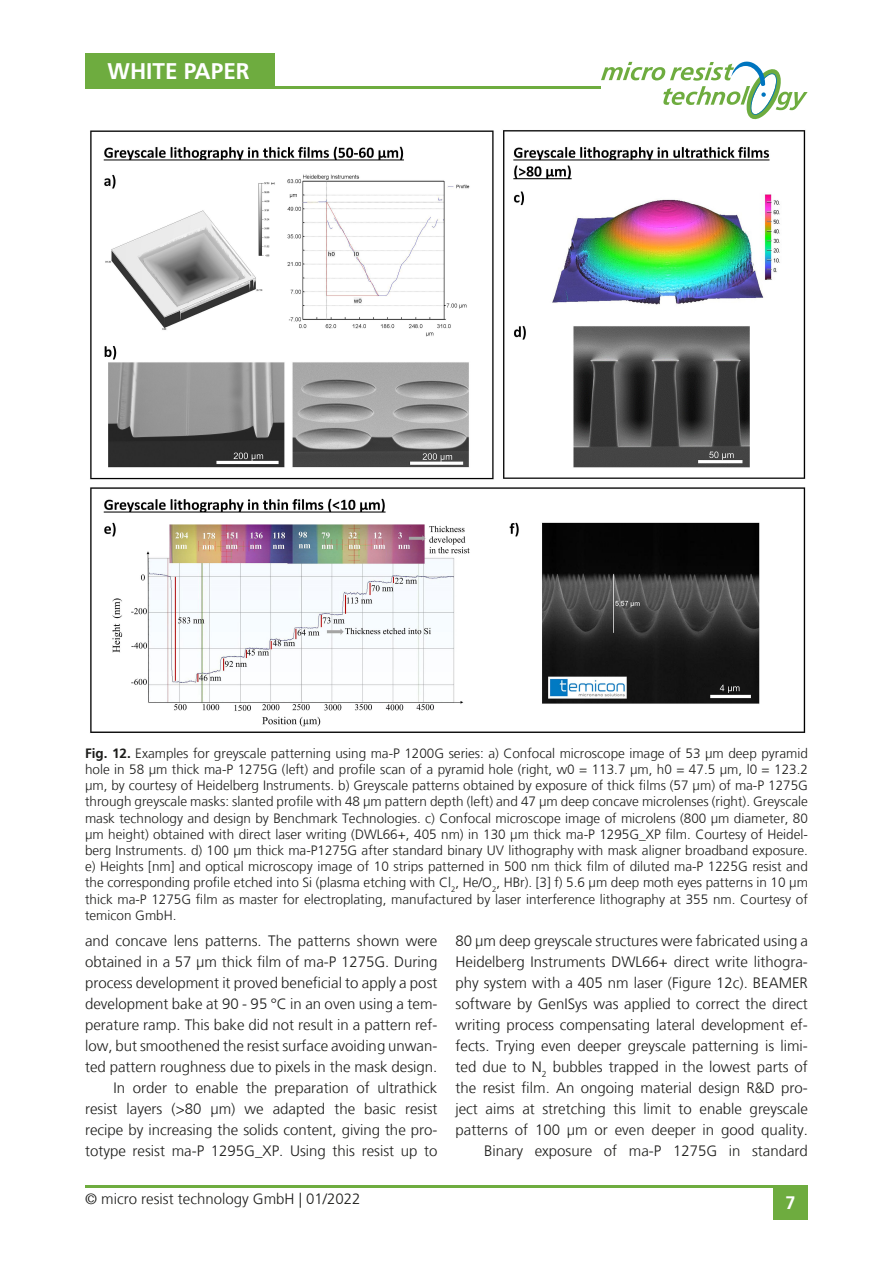
<style>
.page{position:relative;width:893px;height:1263px;background:#fff}
.page>*{position:absolute;margin:0;border:0;box-sizing:border-box;transform-origin:0 0}
.t1{font:700 22.5px "Frutiger";color:#fff}
.t2{font:700 18px "Frutiger";color:#fff}
.t3{font:300 15px/21px "Frutiger LT";color:#1d1d1b;text-align:right}
.t4{font:300 13.5px/16.2px "Frutiger LT";color:#1d1d1b;text-align:justify}
.s1{font-weight:700}
</style>
<div class="page">
<hr style="left:85px;top:86px;width:515px;height:2px;background:#6eac3f">
<svg style="left:601px;top:62px;width:206px;height:58px"></svg>
<div style="left:85px;top:53px;width:190px;height:35px;background:#6eac3f"></div>
<hr style="left:85px;top:1185px;width:723px;height:3px;background:#6eac3f">
<div style="left:773px;top:1185px;width:35px;height:35px;background:#6eac3f"></div>
<img style="left:90px;top:130px;width:716px;height:603px">
<h1 class="t1" style="left:108px;top:58px;width:144px">WHITE PAPER</h1>
<p class="t4" style="left:85px;top:745px;width:724px"><span class="s1">Fig. 12.</span> Examples for greyscale patterning using ma-P 1200G series: a) Confocal microscope image of 53 µm deep pyramid hole in 58 µm thick ma-P 1275G (left) and profile scan of a pyramid hole (right, w0 = 113.7 µm, h0 = 47.5 µm, l0 = 123.2 µm, by courtesy of Heidelberg Instruments. b) Greyscale patterns obtained by exposure of thick films (57 µm) of ma-P 1275G through greyscale masks: slanted profile with 48 µm pattern depth (left) and 47 µm deep concave microlenses (right). Greyscale mask technology and design by Benchmark Technologies. c) Confocal microscope image of microlens (800 µm diameter, 80 µm height) obtained with direct laser writing (DWL66+, 405 nm) in 130 µm thick ma-P 1295G_XP film. Courtesy of Heidel&shy;berg Instruments. d) 100 µm thick ma-P1275G after standard binary UV lithography with mask aligner broadband exposure. e) Heights [nm] and optical microscopy image of 10 strips patterned in 500 nm thick film of diluted ma-P 1225G resist and the corresponding profile etched into Si (plasma etching with Cl<sub>2</sub>, He/O<sub>2</sub>, HBr). [3] f) 5.6 µm deep moth eyes patterns in 10 µm thick ma-P 1275G film as master for electroplating, manufactured by laser interference lithography at 355 nm. Courtesy of temicon GmbH.</p>
<p class="t3" style="left:85px;top:930px;width:354px">and concave lens patterns. The patterns shown were obtained in a 57 μm thick film of ma-P 1275G. During process development it proved beneficial to apply a post development bake at 90 - 95 °C in an oven using a tem&shy;perature ramp. This bake did not result in a pattern ref&shy;low, but smoothened the resist surface avoiding unwan&shy;ted pattern roughness due to pixels in the mask design.<br>In order to enable the preparation of ultrathick resist layers (&gt;80 µm) we adapted the basic resist recipe by increasing the solids content, giving the pro&shy;totype resist ma-P 1295G_XP. Using this resist up to</p>
<p class="t3" style="left:455px;top:930px;width:354px">80 µm deep greyscale structures were fabricated using a Heidelberg Instruments DWL66+ direct write lithogra&shy;phy system with a 405 nm laser (Figure 12c). BEAMER software by GenISys was applied to correct the direct writing process compensating lateral development ef&shy;fects. Trying even deeper greyscale patterning is limi&shy;ted due to N<sub>2</sub> bubbles trapped in the lowest parts of the resist film. An ongoing material design R&amp;D pro&shy;ject aims at stretching this limit to enable greyscale patterns of 100 µm or even deeper in good quality.<br>Binary exposure of ma-P 1275G in standard</p>
<p class="t3" style="left:85px;top:1188px;width:277px">© micro resist technology GmbH | 01/2022</p>
<h2 class="t2" style="left:786px;top:1192px;width:12px">7</h2>
</div>
